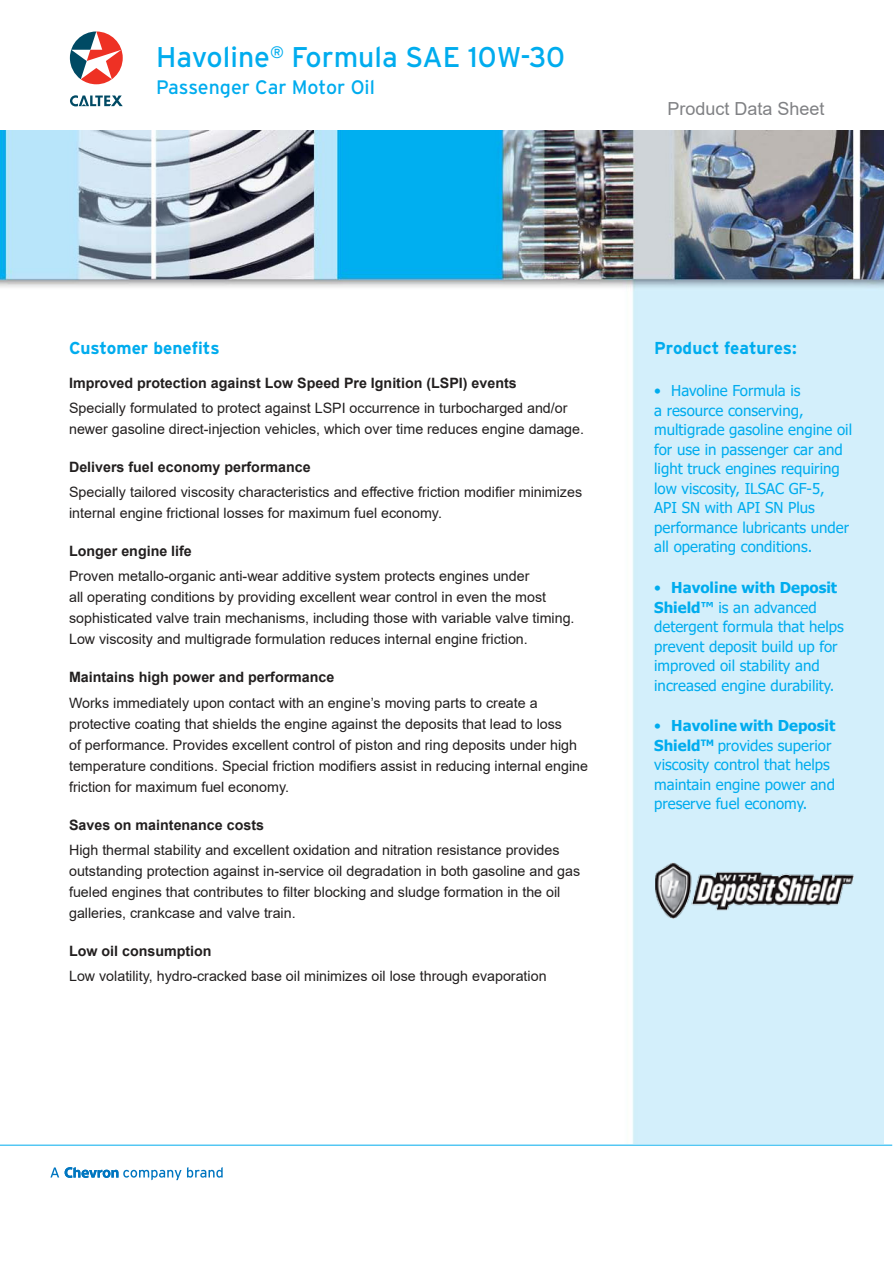
<style>
.page{position:relative;width:893px;height:1263px;background:#fff}
.page>*{position:absolute;margin:0;border:0;box-sizing:border-box;transform-origin:0 0}
.t1{font:28.5px "Interstate";color:#00acee}
.t2{font:19.5px "Interstate";color:#00acee}
.t3{font:18px "Arial";color:#808184}
.t4{font:700 17.25px "Interstate";color:#00acee}
.t5{font:15px/19.5px "Tahoma";color:#00acee}
.t6{font:14.25px/21px "Arial";color:#221f1f}
.t7{font:700 14.25px "Arial";color:#221f1f}
.s1{font-weight:700}
</style>
<div class="page">
<hr style="left:0;top:1145px;width:892px;height:1px;background:#00acee">
<img style="left:0;top:130px;width:883px;height:1014px">
<svg style="left:70px;top:32px;width:53px;height:52px"></svg>
<svg style="left:70px;top:95px;width:53px;height:11px"></svg>
<svg style="left:50px;top:1167px;width:9px;height:11px"></svg>
<svg style="left:65px;top:1167px;width:116px;height:13px"></svg>
<svg style="left:187px;top:1167px;width:36px;height:11px"></svg>
<img style="left:654px;top:863px;width:199px;height:56px">
<h1 class="t1" style="left:156px;top:41px;width:410px">Havoline<sup>®</sup> Formula SAE 10W-30</h1>
<h2 class="t2" style="left:156px;top:76px;width:220px">Passenger Car Motor Oil</h2>
<p class="t3" style="left:667px;top:96px;width:159px">Product Data Sheet</p>
<p class="t4" style="left:69px;top:338px;width:152px">Customer benefits</p>
<p class="t7" style="left:69px;top:372px;width:449px">Improved protection against Low Speed Pre Ignition (LSPI) events</p>
<p class="t6" style="left:69px;top:397px;width:516px">Specially formulated to protect against LSPI occurrence in turbocharged and/or newer gasoline direct-injection vehicles, which over time reduces engine damage.</p>
<p class="t7" style="left:69px;top:457px;width:243px">Delivers fuel economy performance</p>
<p class="t6" style="left:69px;top:481px;width:514px">Specially tailored viscosity characteristics and effective friction modifier minimizes internal engine frictional losses for maximum fuel economy.</p>
<p class="t7" style="left:69px;top:541px;width:124px">Longer engine life</p>
<p class="t6" style="left:69px;top:566px;width:507px">Proven metallo-organic anti-wear additive system protects engines under<br>all operating conditions by providing excellent wear control in even the most sophisticated valve train mechanisms, including those with variable valve timing.<br>Low viscosity and multigrade formulation reduces internal engine friction.</p>
<p class="t7" style="left:69px;top:667px;width:267px">Maintains high power and performance</p>
<p class="t6" style="left:69px;top:692px;width:520px">Works immediately upon contact with an engine’s moving parts to create a protective coating that shields the engine against the deposits that lead to loss<br>of performance. Provides excellent control of piston and ring deposits under high temperature conditions. Special friction modifiers assist in reducing internal engine friction for maximum fuel economy.</p>
<p class="t7" style="left:69px;top:815px;width:196px">Saves on maintenance costs</p>
<p class="t6" style="left:69px;top:839px;width:512px">High thermal stability and excellent oxidation and nitration resistance provides outstanding protection against in-service oil degradation in both gasoline and gas fueled engines that contributes to filter blocking and sludge formation in the oil galleries, crankcase and valve train.</p>
<p class="t7" style="left:69px;top:941px;width:144px">Low oil consumption</p>
<p class="t6" style="left:69px;top:966px;width:479px">Low volatility, hydro-cracked base oil minimizes oil lose through evaporation</p>
<p class="t4" style="left:654px;top:338px;width:144px">Product features:</p>
<p class="t5" style="left:654px;top:382px;width:199px">• Havoline Formula is<br>a resource conserving, multigrade gasoline engine oil for use in passenger car and light truck engines requiring low viscosity, ILSAC GF-5,<br>API SN with API SN Plus performance lubricants under all operating conditions.</p>
<p class="t5" style="left:654px;top:579px;width:191px">• <span class="s1">Havoline with Deposit<br>Shield™</span> is an advanced detergent formula that helps prevent deposit build up for improved oil stability and increased engine durability.</p>
<p class="t5" style="left:654px;top:717px;width:183px">• <span class="s1">Havoline with Deposit<br>Shield</span><sup>TM</sup> provides superior viscosity control that helps maintain engine power and preserve fuel economy.</p>
</div>
